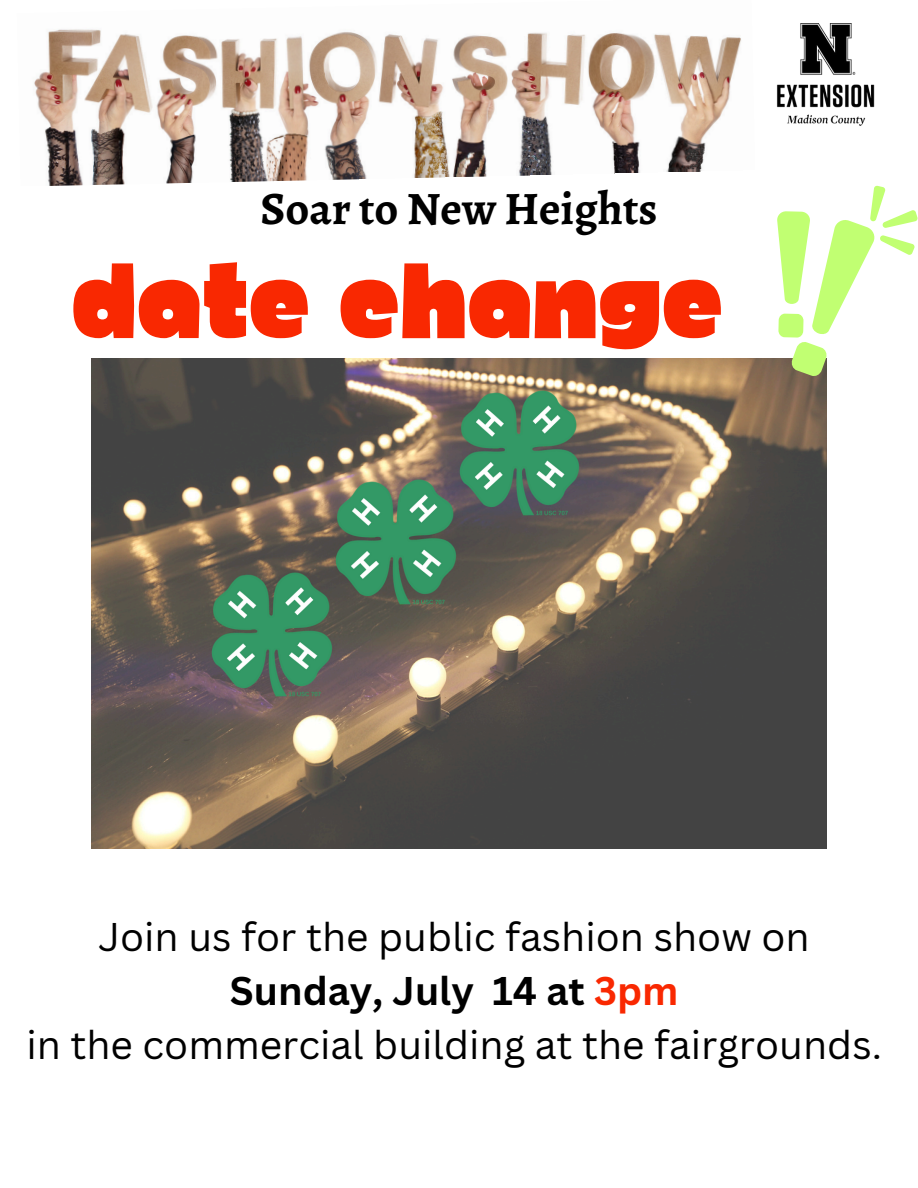
<style>
.page{position:relative;width:918px;height:1188px;background:#fff}
.page>*{position:absolute;margin:0;border:0;box-sizing:border-box;transform-origin:0 0}
.t1{font:117px "Lemonade";color:#f92801}
.t2{font:700 46.5px "Alegreya";color:#000}
.t3{font:39px "Canva Sans";color:#000}
.t4{font:700 39px "Canva Sans";color:#000}
.s1{color:#f92801}
</style>
<div class="page">
<img style="left:34px;top:29px;width:672px;height:157px">
<img style="left:92px;top:359px;width:734px;height:489px">
<img style="left:685px;top:24px;width:190px;height:113px">
<img style="left:459px;top:389px;width:124px;height:129px">
<img style="left:335px;top:478px;width:124px;height:129px">
<img style="left:212px;top:571px;width:123px;height:129px">
<svg style="left:777px;top:185px;width:141px;height:192px"></svg>
<p class="t2" style="left:260px;top:177px;width:399px">Soar to New Heights</p>
<p class="t1" style="left:71px;top:252px;width:654px">DATE CHANGE</p>
<p class="t3" style="left:99px;top:909px;width:713px">Join us for the public fashion show on</p>
<p class="t4" style="left:230px;top:963px;width:450px">Sunday, July 14 at <span class="s1">3pm</span></p>
<p class="t3" style="left:26px;top:1017px;width:857px">in the commercial building at the fairgrounds.</p>
</div>
